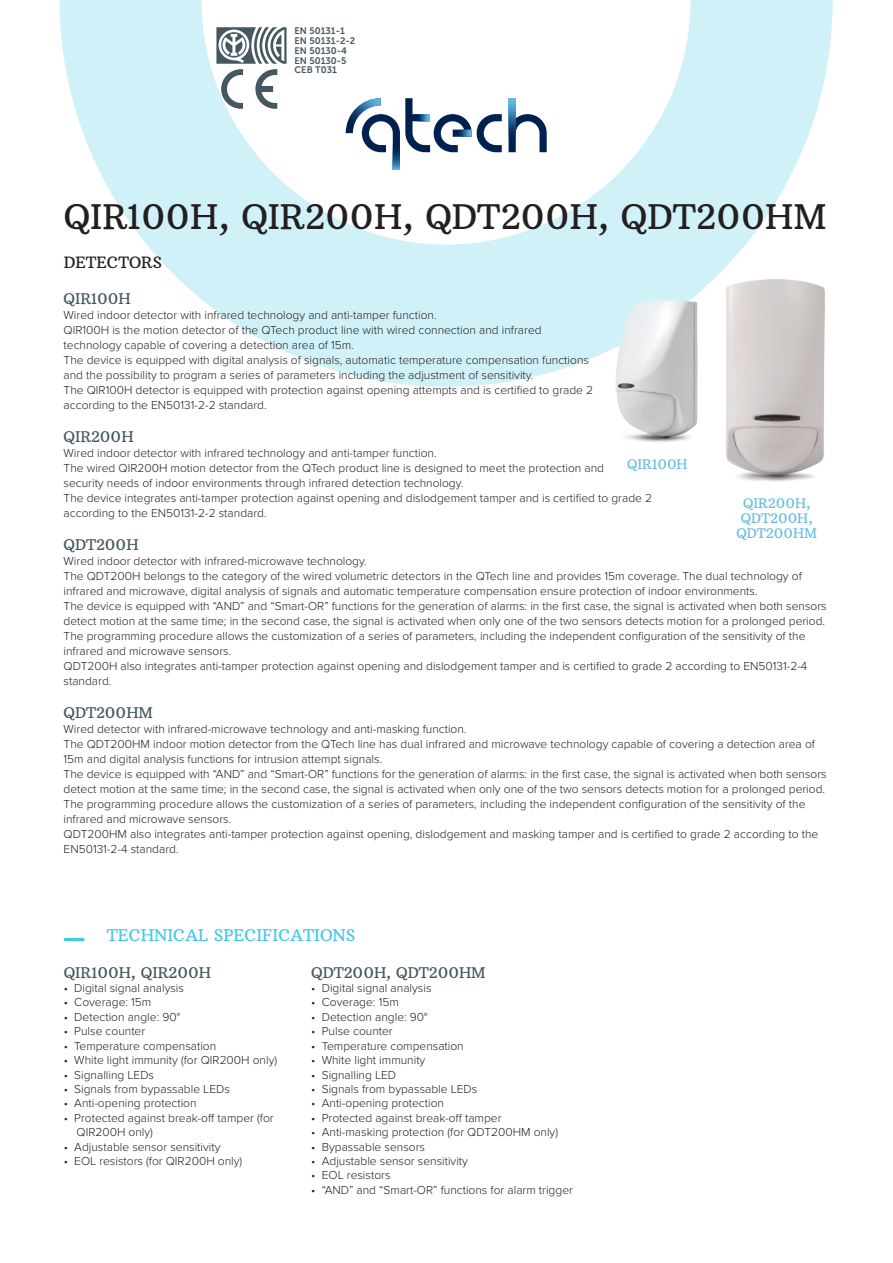
<style>
.page{position:relative;width:893px;height:1263px;background:#fff}
.page>*{position:absolute;margin:0;border:0;box-sizing:border-box;transform-origin:0 0}
.t1{font:34.5px "Arbutus Slab";color:#231f20}
.t2{font:16.5px "Arbutus Slab";color:#47c7ea}
.t3{font:15.9px "Arbutus Slab";color:#231f20}
.t4{font:15px "Arbutus Slab";color:#455760}
.t5{font:13.5px/15px "Arbutus Slab";color:#66bee2}
.t6{font:300 12px/15px "Proxima Nova";color:#231f20}
.t7{font:9.45px "Museo Sans 700";color:#455760}
</style>
<div class="page">
<img style="left:726px;top:387px;width:98px;height:95px">
<img style="left:615px;top:387px;width:83px;height:55px">
<svg style="left:60px;top:0;width:773px;height:387px;fill:#d1f1f9"></svg>
<svg style="left:216px;top:27px;width:71px;height:82px"></svg>
<hr style="left:64px;top:938px;width:20px;height:3px;background:#47c7ea">
<p class="t7" style="left:294px;top:26px;width:52px">EN 50131-1</p>
<p class="t7" style="left:294px;top:36px;width:62px">EN 50131-2-2</p>
<p class="t7" style="left:294px;top:45px;width:54px">EN 50130-4</p>
<p class="t7" style="left:294px;top:55px;width:54px">EN 50130-5</p>
<p class="t7" style="left:294px;top:65px;width:44px">CEB T031</p>
<p class="t1" style="left:64px;top:195px;width:764px">QIR100H, QIR200H, QDT200H, QDT200HM</p>
<p class="t3" style="left:64px;top:253px;width:100px">DETECTORS</p>
<p class="t4" style="left:64px;top:289px;width:69px">QIR100H</p>
<p class="t6" style="left:64px;top:307px;width:375px">Wired indoor detector with infrared technology and anti-tamper function.</p>
<p class="t6" style="left:64px;top:322px;width:480px">QIR100H is the motion detector of the QTech product line with wired connection and infrared technology capable of covering a detection area of 15m.</p>
<p class="t6" style="left:64px;top:352px;width:527px">The device is equipped with digital analysis of signals, automatic temperature compensation functions and the possibility to program a series of parameters including the adjustment of sensitivity.</p>
<p class="t6" style="left:64px;top:382px;width:531px">The QIR100H detector is equipped with protection against opening attempts and is certified to grade 2 according to the EN50131-2-2 standard.</p>
<p class="t4" style="left:64px;top:427px;width:72px">QIR200H</p>
<p class="t6" style="left:64px;top:445px;width:375px">Wired indoor detector with infrared technology and anti-tamper function.</p>
<p class="t6" style="left:64px;top:460px;width:542px">The wired QIR200H motion detector from the QTech product line is designed to meet the protection and security needs of indoor environments through infrared detection technology.</p>
<p class="t6" style="left:64px;top:490px;width:590px">The device integrates anti-tamper protection against opening and dislodgement tamper and is certified to grade 2 according to the EN50131-2-2 standard.</p>
<p class="t4" style="left:64px;top:535px;width:77px">QDT200H</p>
<p class="t6" style="left:64px;top:553px;width:305px">Wired indoor detector with infrared-microwave technology.</p>
<p class="t6" style="left:64px;top:568px;width:740px">The QDT200H belongs to the category of the wired volumetric detectors in the QTech line and provides 15m coverage. The dual technology of infrared and microwave, digital analysis of signals and automatic temperature compensation ensure protection of indoor environments.</p>
<p class="t6" style="left:64px;top:598px;width:765px">The device is equipped with “AND” and “Smart-OR” functions for the generation of alarms: in the first case, the signal is activated when both sensors detect motion at the same time; in the second case, the signal is activated when only one of the two sensors detects motion for a prolonged period.</p>
<p class="t6" style="left:64px;top:628px;width:743px">The programming procedure allows the customization of a series of parameters, including the independent configuration of the sensitivity of the infrared and microwave sensors.</p>
<p class="t6" style="left:64px;top:658px;width:745px">QDT200H also integrates anti-tamper protection against opening and dislodgement tamper and is certified to grade 2 according to EN50131-2-4 standard.</p>
<p class="t4" style="left:64px;top:703px;width:91px">QDT200HM</p>
<p class="t6" style="left:64px;top:721px;width:404px">Wired detector with infrared-microwave technology and anti-masking function.</p>
<p class="t6" style="left:64px;top:736px;width:753px">The QDT200HM indoor motion detector from the QTech line has dual infrared and microwave technology capable of covering a detection area of<br>15m and digital analysis functions for intrusion attempt signals.</p>
<p class="t6" style="left:64px;top:766px;width:765px">The device is equipped with “AND” and “Smart-OR” functions for the generation of alarms: in the first case, the signal is activated when both sensors detect motion at the same time; in the second case, the signal is activated when only one of the two sensors detects motion for a prolonged period.</p>
<p class="t6" style="left:64px;top:796px;width:743px">The programming procedure allows the customization of a series of parameters, including the independent configuration of the sensitivity of the infrared and microwave sensors.</p>
<p class="t6" style="left:64px;top:826px;width:756px">QDT200HM also integrates anti-tamper protection against opening, dislodgement and masking tamper and is certified to grade 2 according to the<br>EN50131-2-4 standard.</p>
<p class="t5" style="left:627px;top:456px;width:62px">QIR100H</p>
<p class="t5" style="left:741px;top:496px;width:74px">QIR200H,<br>QDT200H,</p>
<p class="t5" style="left:737px;top:526px;width:82px">QDT200HM</p>
<p class="t2" style="left:107px;top:925px;width:250px">TECHNICAL SPECIFICATIONS</p>
<p class="t4" style="left:64px;top:963px;width:149px">QIR100H, QIR200H</p>
<p class="t6" style="left:64px;top:981px;width:122px">• Digital signal analysis</p>
<p class="t6" style="left:64px;top:995px;width:89px">• Coverage: 15m</p>
<p class="t6" style="left:64px;top:1009px;width:118px">• Detection angle: 90°</p>
<p class="t6" style="left:64px;top:1024px;width:83px">• Pulse counter</p>
<p class="t6" style="left:64px;top:1038px;width:154px">• Temperature compensation</p>
<p class="t6" style="left:64px;top:1053px;width:215px">• White light immunity (for QIR200H only)</p>
<p class="t6" style="left:64px;top:1067px;width:92px">• Signalling LEDs</p>
<p class="t6" style="left:64px;top:1081px;width:168px">• Signals from bypassable LEDs</p>
<p class="t6" style="left:64px;top:1096px;width:134px">• Anti-opening protection</p>
<p class="t6" style="left:77px;top:1111px;width:199px;line-height:14.4px;text-indent:-13px">• Protected against break-off tamper (for<br>QIR200H only)</p>
<p class="t6" style="left:64px;top:1139px;width:158px">• Adjustable sensor sensitivity</p>
<p class="t6" style="left:64px;top:1153px;width:180px">• EOL resistors (for QIR200H only)</p>
<p class="t4" style="left:311px;top:963px;width:176px">QDT200H, QDT200HM</p>
<p class="t6" style="left:311px;top:981px;width:122px">• Digital signal analysis</p>
<p class="t6" style="left:311px;top:995px;width:89px">• Coverage: 15m</p>
<p class="t6" style="left:311px;top:1009px;width:118px">• Detection angle: 90°</p>
<p class="t6" style="left:311px;top:1024px;width:83px">• Pulse counter</p>
<p class="t6" style="left:311px;top:1038px;width:154px">• Temperature compensation</p>
<p class="t6" style="left:311px;top:1053px;width:116px">• White light immunity</p>
<p class="t6" style="left:311px;top:1067px;width:86px">• Signalling LED</p>
<p class="t6" style="left:311px;top:1081px;width:168px">• Signals from bypassable LEDs</p>
<p class="t6" style="left:311px;top:1096px;width:134px">• Anti-opening protection</p>
<p class="t6" style="left:311px;top:1110px;width:192px">• Protected against break-off tamper</p>
<p class="t6" style="left:311px;top:1125px;width:248px">• Anti-masking protection (for QDT200HM only)</p>
<p class="t6" style="left:311px;top:1139px;width:115px">• Bypassable sensors</p>
<p class="t6" style="left:311px;top:1153px;width:158px">• Adjustable sensor sensitivity</p>
<p class="t6" style="left:311px;top:1168px;width:81px">• EOL resistors</p>
<p class="t6" style="left:311px;top:1182px;width:263px">• “AND” and “Smart-OR” functions for alarm trigger</p>
</div>
